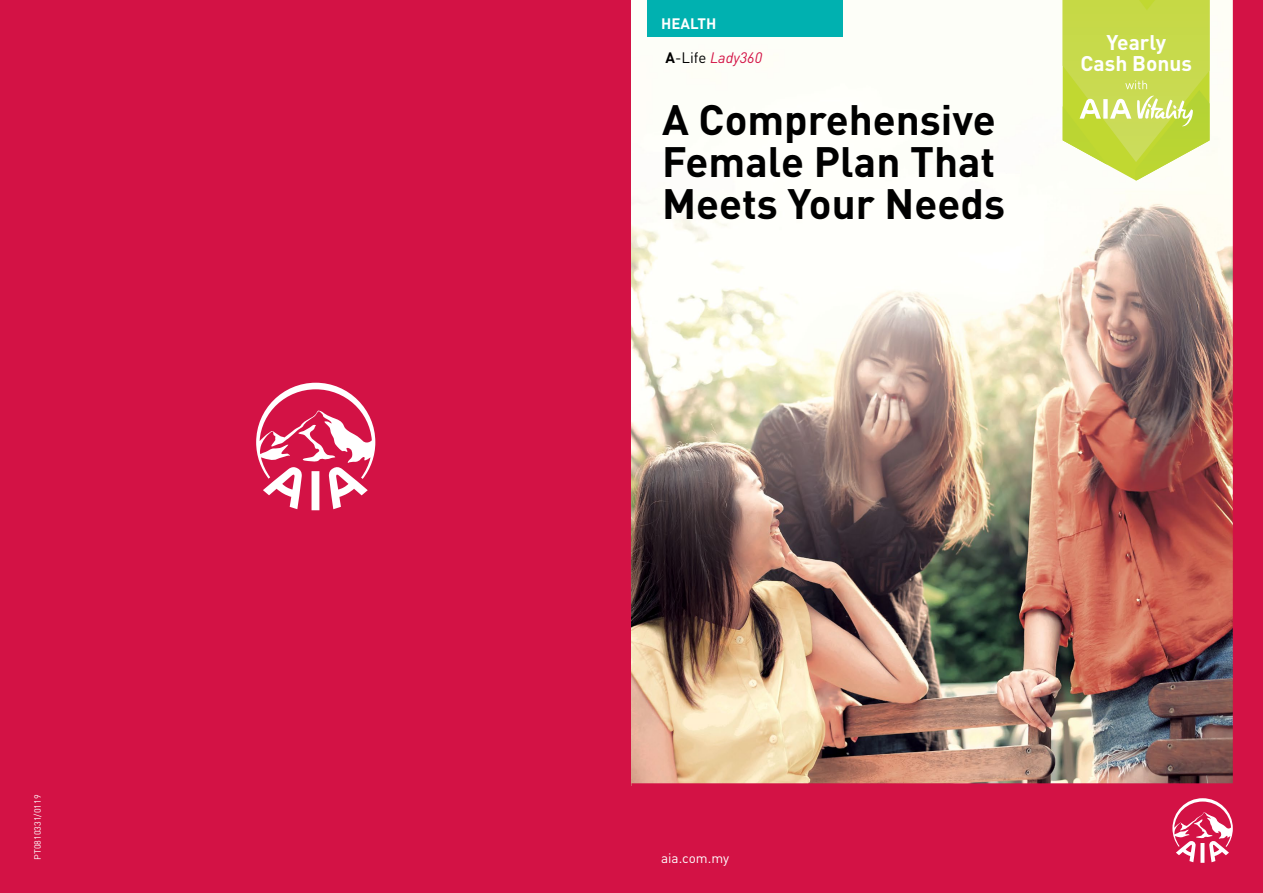
<style>
.page{position:relative;width:1263px;height:893px;background:#fff}
.page>*{position:absolute;margin:0;border:0;box-sizing:border-box;transform-origin:0 0}
.t1{font:700 42px/42px "DINOT";color:#000}
.t2{font:700 21px/21px "DINOT";color:#fff;text-align:center}
.t3{font:italic 15px "DINOT";color:#d31245}
.t4{font:700 15px "DINOT";color:#fff}
.t5{font:13.5px "DINOT";color:#fff}
.t6{font:9px "DINOT";color:#fff}
.s1{font-weight:700;font-style:normal;color:#000}
.s2{font-style:normal;color:#000}
</style>
<div class="page">
<div style="left:0;top:0;width:631px;height:893px;background:#d31245"></div>
<img style="left:631px;top:0;width:632px;height:893px">
<svg style="left:1063px;top:0;width:146px;height:181px;background:#cdde60"></svg>
<div style="left:647px;top:0;width:195px;height:36px;background:#00b1b0"></div>
<svg style="left:256px;top:383px;width:119px;height:127px"></svg>
<svg style="left:1172px;top:798px;width:61px;height:65px"></svg>
<p class="t6" style="left:32px;top:860px;width:67px;rotate:-90deg">PT0810331/0119</p>
<p class="t4" style="left:661px;top:14px;width:57px">HEALTH</p>
<p class="t3" style="left:665px;top:48px;width:98px"><span class="s1">A</span><span class="s2">-Life</span> Lady360</p>
<p class="t1" style="left:662px;top:98px;width:344px">A Comprehensive<br>Female Plan That<br>Meets Your Needs</p>
<p class="t2" style="left:1080px;top:31px;width:113px">Yearly<br>Cash Bonus</p>
<p class="t5" style="left:661px;top:850px;width:70px">aia.com.my</p>
</div>
